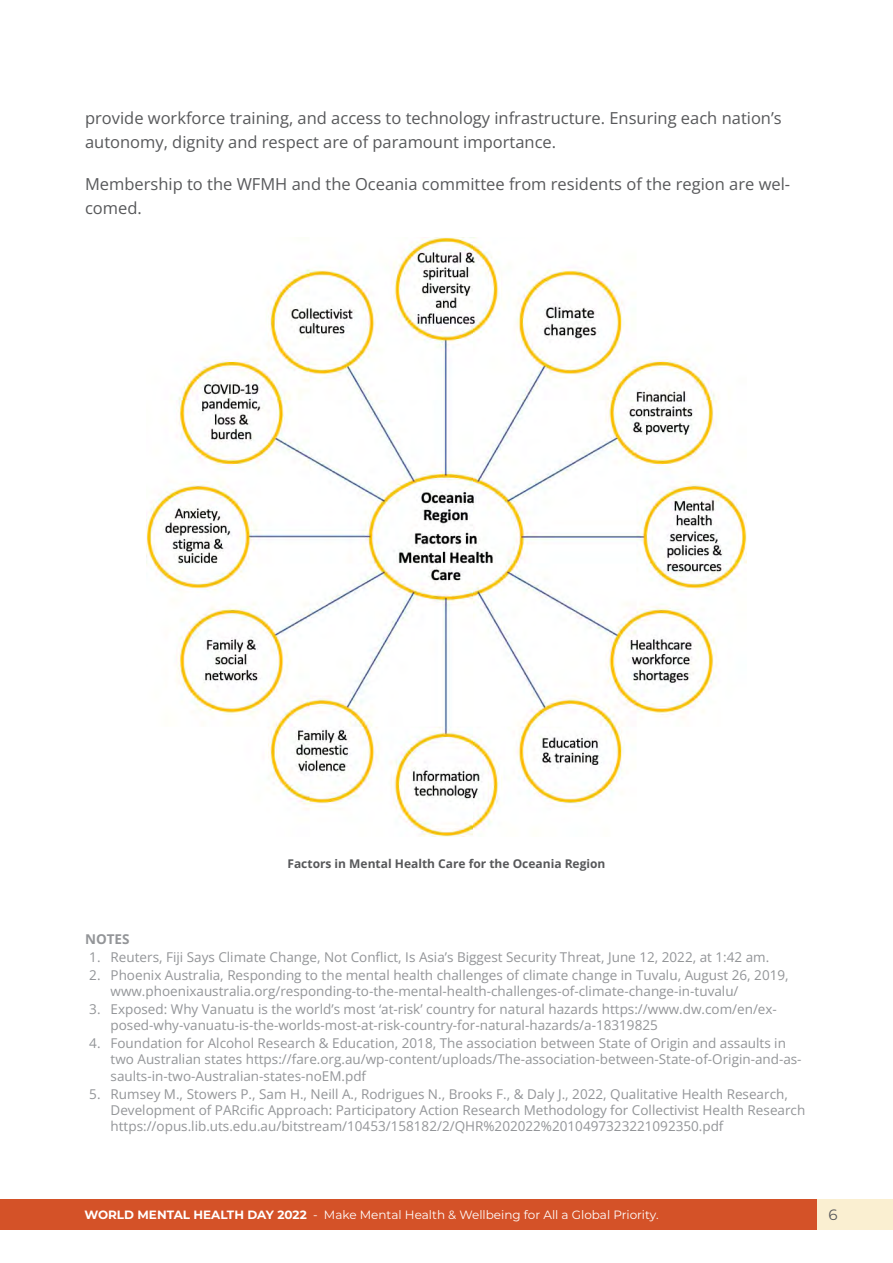
<style>
.page{position:relative;width:893px;height:1263px;background:#fff}
.page>*{position:absolute;margin:0;border:0;box-sizing:border-box;transform-origin:0 0}
.Parrafo{font:16.5px/24px "Open Sans";color:#57585a}
.t1{font:15px "Montserrat";color:#57585a}
.t2{font:13.5px/16.2px "Open Sans";color:#939598}
.Referencias{font:700 13.5px "Open Sans";color:#939598}
.t3{font:12px "Montserrat";color:#fff}
.Epígrafe_Fotos{font:700 12px "Open Sans";color:#57585a}
.s1{font-weight:700}
</style>
<div class="page">
<div style="left:0;top:1199px;width:893px;height:30px;background:#d45228"></div>
<div style="left:818px;top:1199px;width:75px;height:30px;background:#faefd1"></div>
<img style="left:147px;top:237px;width:599px;height:599px">
<p class="Parrafo" style="left:85px;top:106px;width:698px">provide workforce training, and access to technology infrastructure. Ensuring each nation’s autonomy, dignity and respect are of paramount importance.</p>
<p class="Parrafo" style="left:85px;top:172px;width:707px">Membership to the WFMH and the Oceania committee from residents of the region are wel&shy;comed.</p>
<p class="Epígrafe_Fotos" style="left:287px;top:855px;width:319px">Factors in Mental Health Care for the Oceania Region</p>
<p class="Referencias" style="left:85px;top:930px;width:46px">NOTES</p>
<p class="t2" style="left:89px;top:949px;width:682px">1. Reuters, Fiji Says Climate Change, Not Conflict, Is Asia’s Biggest Security Threat, June 12, 2022, at 1:42 am.</p>
<p class="t2" style="left:111px;top:967px;width:680px;text-indent:-21px">2. Phoenix Australia, Responding to the mental health challenges of climate change in Tuvalu, August 26, 2019, www.phoenixaustralia.org/responding-to-the-mental-health-challenges-of-climate-change-in-tuvalu/</p>
<p class="t2" style="left:111px;top:1001px;width:668px;text-indent:-21px">3. Exposed: Why Vanuatu is the world’s most ‘at-risk’ country for natural hazards https://www.dw.com/en/ex&shy;posed-why-vanuatu-is-the-worlds-most-at-risk-country-for-natural-hazards/a-18319825</p>
<p class="t2" style="left:111px;top:1035px;width:692px;text-indent:-21px">4. Foundation for Alcohol Research &amp; Education, 2018, The association between State of Origin and assaults in two Australian states https://fare.org.au/wp-content/uploads/The-association-between-State-of-Origin-and-as&shy;saults-in-two-Australian-states-noEM.pdf</p>
<p class="t2" style="left:111px;top:1085px;width:696px;text-indent:-21px">5. Rumsey M., Stowers P., Sam H., Neill A., Rodrigues N., Brooks F., &amp; Daly J., 2022, Qualitative Health Research,<br>Development of PARcific Approach: Participatory Action Research Methodology for Collectivist Health Research https://opus.lib.uts.edu.au/bitstream/10453/158182/2/QHR%202022%2010497323221092350.pdf</p>
<p class="t3" style="left:84px;top:1207px;width:576px"><span class="s1">WORLD MENTAL HEALTH DAY 2022</span> - Make Mental Health &amp; Wellbeing for All a Global Priority.</p>
<p class="t1" style="left:828px;top:1205px;width:11px">6</p>
</div>
